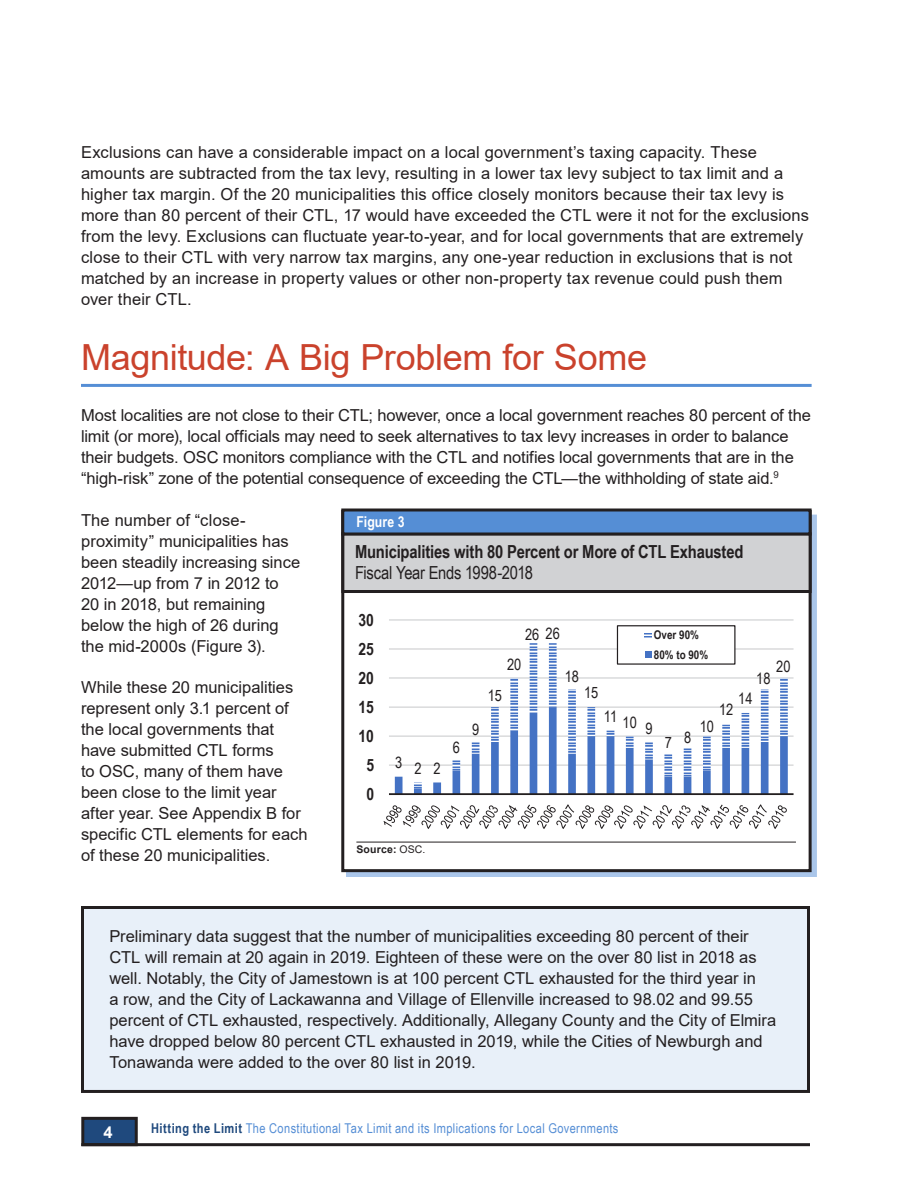
<style>
.page{position:relative;width:918px;height:1188px;background:#fff}
.page>*{position:absolute;margin:0;border:0;box-sizing:border-box;transform-origin:0 0}
.Ann_Rep_headings{font:36px "Arial";letter-spacing:-.01em;color:#ca422c}
.Charts{font:700 18px/21px "Arial Narrow";letter-spacing:-.01em;color:#231f20}
.t1{font:700 16.95px "Arial Narrow";letter-spacing:-.005em;color:#231f20}
.AnnRep_Body_Text{font:16.5px/21px "Arial";color:#231f20}
.t2{font:700 16.5px "Arial";color:#fff}
.t3{font:15.6px "Arial Narrow";color:#231f20}
.AnnRep_Body_Text-2{font:700 15px "Arial Narrow";letter-spacing:.005em;color:#fff}
.t4{font:13.5px "Arial Narrow";letter-spacing:.025em;color:#558ed5}
.t5{font:700 12px/19.2px "Arial Narrow";color:#231f20}
.Graphic_note{font:700 10.5px "Arial";letter-spacing:.02em;color:#231f20}
.s1{font-weight:400}
.s2{font-weight:700;color:#1f497d}
</style>
<div class="page">
<div style="left:83px;top:1118px;width:53px;height:27px;background:#1f497d"></div>
<div style="left:81px;top:1117px;width:57px;height:29px;border:3px solid #231f20"></div>
<hr style="left:81px;top:1143px;width:729px;height:3px;background:#231f20">
<hr style="left:81px;top:384px;width:731px;height:3px;background:#558ed5">
<div style="left:346px;top:515px;width:471px;height:362px;background:#558ed5;opacity:.5"></div>
<div style="left:343px;top:512px;width:467px;height:359px;background:#fff"></div>
<hr style="left:389px;top:765px;width:405px;height:1px;background:#c7c8ca">
<hr style="left:389px;top:736px;width:405px;height:1px;background:#c7c8ca">
<hr style="left:389px;top:707px;width:405px;height:1px;background:#c7c8ca">
<hr style="left:389px;top:678px;width:405px;height:1px;background:#c7c8ca">
<hr style="left:389px;top:649px;width:405px;height:1px;background:#c7c8ca">
<hr style="left:389px;top:620px;width:405px;height:1px;background:#c7c8ca">
<svg style="left:395px;top:707px;width:393px;height:86px"></svg>
<svg style="left:414px;top:643px;width:374px;height:145px"></svg>
<hr style="left:389px;top:793px;width:405px;height:2px;background:#231f20">
<svg style="left:384px;top:804px;width:403px;height:25px"></svg>
<div style="left:617px;top:626px;width:118px;height:38px;background:#fff"></div>
<div style="left:617px;top:625px;width:119px;height:40px;border:1px solid #231f20"></div>
<svg style="left:645px;top:633px;width:6px;height:5px"></svg>
<div style="left:645px;top:651px;width:6px;height:7px;background:#4472c4"></div>
<div style="left:341px;top:510px;width:471px;height:362px;border:3px solid #231f20"></div>
<div style="left:343px;top:534px;width:467px;height:58px;background:#d1d2d4"></div>
<div style="left:341px;top:532px;width:471px;height:61px;border:3px solid #231f20"></div>
<hr style="left:356px;top:842px;width:440px;height:1px;background:#231f20">
<div style="left:343px;top:510px;width:467px;height:24px;background:#558ed5"></div>
<div style="left:341px;top:508px;width:471px;height:28px;border:3px solid #231f20"></div>
<div style="left:82px;top:908px;width:726px;height:183px;background:#e8f0f9"></div>
<div style="left:81px;top:906px;width:729px;height:187px;border:3px solid #231f20"></div>
<p class="AnnRep_Body_Text" style="left:81px;top:141px;width:730px">Exclusions can have a considerable impact on a local government’s taxing capacity. These amounts are subtracted from the tax levy, resulting in a lower tax levy subject to tax limit and a higher tax margin. Of the 20 municipalities this office closely monitors because their tax levy is more than 80 percent of their CTL, 17 would have exceeded the CTL were it not for the exclusions from the levy. Exclusions can fluctuate year-to-year, and for local governments that are extremely close to their CTL with very narrow tax margins, any one-year reduction in exclusions that is not matched by an increase in property values or other non-property tax revenue could push them over their CTL.</p>
<p class="Ann_Rep_headings" style="left:81px;top:333px;width:568px">Magnitude: A Big Problem for Some</p>
<p class="AnnRep_Body_Text" style="left:81px;top:404px;width:731px">Most localities are not close to their CTL; however, once a local government reaches 80 percent of the limit (or more), local officials may need to seek alternatives to tax levy increases in order to balance their budgets. OSC monitors compliance with the CTL and notifies local governments that are in the “high-risk” zone of the potential consequence of exceeding the CTL—the withholding of state aid.<sup>9</sup></p>
<p class="AnnRep_Body_Text" style="left:81px;top:509px;width:221px">The number of “close&shy;proximity” municipalities has been steadily increasing since<br>2012—up from 7 in 2012 to<br>20 in 2018, but remaining below the high of 26 during the mid-2000s (Figure 3).</p>
<p class="AnnRep_Body_Text" style="left:81px;top:677px;width:228px">While these 20 municipalities represent only 3.1 percent of the local governments that have submitted CTL forms<br>to OSC, many of them have been close to the limit year after year. See Appendix B for specific CTL elements for each of these 20 municipalities.</p>
<p class="AnnRep_Body_Text-2" style="left:356px;top:510px;width:50px">Figure 3</p>
<p class="Charts" style="left:355px;top:540px;width:390px">Municipalities with 80 Percent or More of CTL Exhausted<br><span class="s1">Fiscal Year Ends 1998-2018</span></p>
<p class="t1" style="left:359px;top:607px;width:17px">30</p>
<p class="t3" style="left:525px;top:623px;width:36px">26 26</p>
<p class="t5" style="left:654px;top:625px;width:56px">Over 90%<br>80% to 90%</p>
<p class="t1" style="left:359px;top:636px;width:17px">25</p>
<p class="t3" style="left:507px;top:653px;width:16px">20</p>
<p class="t3" style="left:776px;top:655px;width:16px">20</p>
<p class="t3" style="left:565px;top:665px;width:16px">18</p>
<p class="t1" style="left:359px;top:665px;width:17px">20</p>
<p class="t3" style="left:756px;top:667px;width:16px">18</p>
<p class="t3" style="left:584px;top:681px;width:16px">15</p>
<p class="t3" style="left:488px;top:684px;width:16px">15</p>
<p class="t3" style="left:738px;top:687px;width:16px">14</p>
<p class="t1" style="left:359px;top:694px;width:17px">15</p>
<p class="t3" style="left:719px;top:698px;width:16px">12</p>
<p class="t3" style="left:604px;top:711px;width:50px">11 10 9</p>
<p class="t3" style="left:700px;top:715px;width:16px">10</p>
<p class="t3" style="left:472px;top:718px;width:9px">9</p>
<p class="t1" style="left:359px;top:723px;width:17px">10</p>
<p class="t3" style="left:665px;top:729px;width:28px">7 8</p>
<p class="t3" style="left:453px;top:736px;width:9px">6</p>
<p class="t3" style="left:395px;top:757px;width:47px">322</p>
<p class="t1" style="left:366px;top:752px;width:9px">5</p>
<p class="t1" style="left:366px;top:781px;width:9px">0</p>
<p class="Graphic_note" style="left:356px;top:842px;width:71px">Source: <span class="s1">OSC.</span></p>
<p class="AnnRep_Body_Text" style="left:109px;top:925px;width:668px">Preliminary data suggest that the number of municipalities exceeding 80 percent of their CTL will remain at 20 again in 2019. Eighteen of these were on the over 80 list in 2018 as well. Notably, the City of Jamestown is at 100 percent CTL exhausted for the third year in<br>a row, and the City of Lackawanna and Village of Ellenville increased to 98.02 and 99.55 percent of CTL exhausted, respectively. Additionally, Allegany County and the City of Elmira have dropped below 80 percent CTL exhausted in 2019, while the Cities of Newburgh and Tonawanda were added to the over 80 list in 2019.</p>
<p class="t2" style="left:104px;top:1121px;width:11px">4</p>
<p class="t4" style="left:151px;top:1119px;width:469px"><span class="s2">Hitting the Limit</span> The Constitutional Tax Limit and its Implications for Local Governments</p>
</div>
